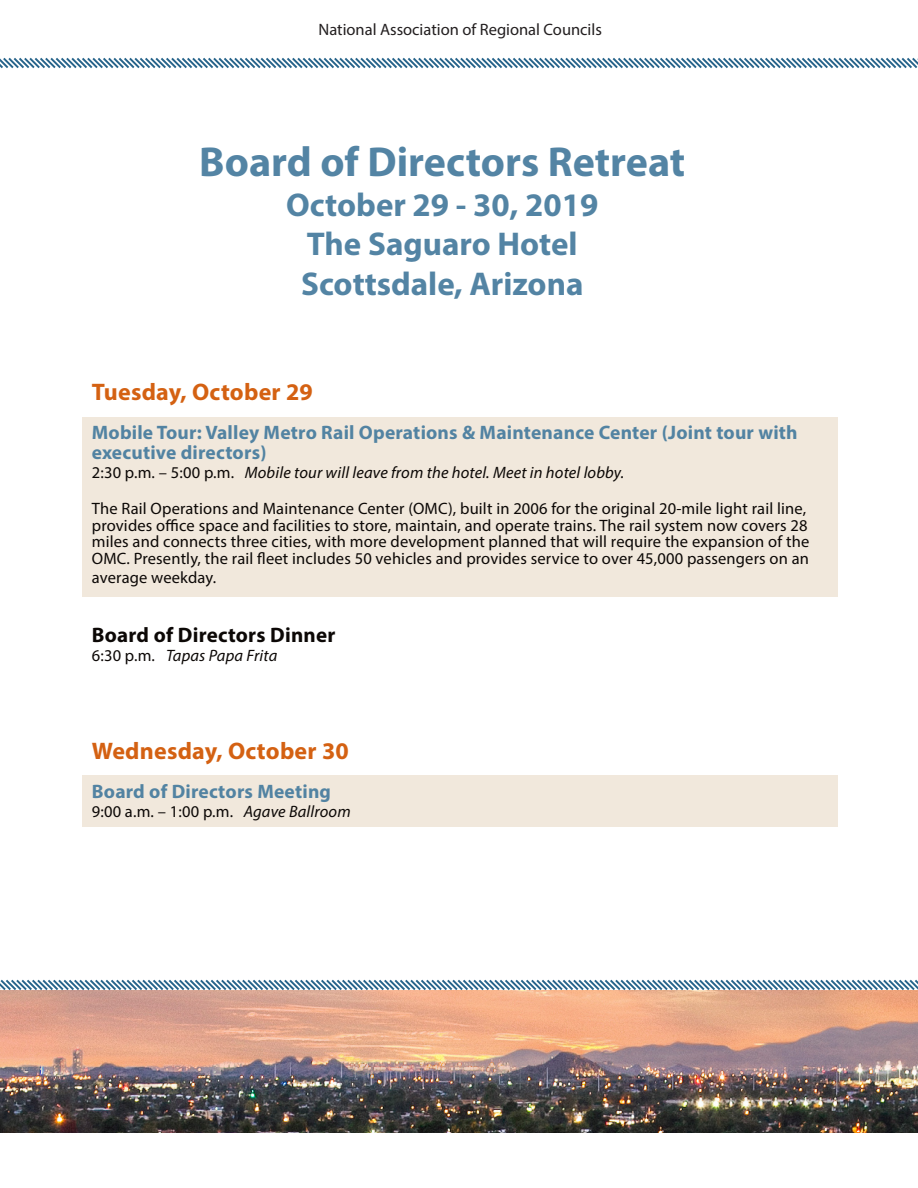
<style>
.page{position:relative;width:918px;height:1188px;background:#fff}
.page>*{position:absolute;margin:0;border:0;box-sizing:border-box;transform-origin:0 0}
.Paragraph_Style_1{font:700 42px "Myriad Pro";color:#5384a4}
.Paragraph_Style_1-2{font:700 33px "Myriad Pro";color:#5384a4}
.t1{font:700 24px "Myriad Pro";letter-spacing:.01em;color:#d46112}
.t2{font:700 21px "Myriad Pro";letter-spacing:.01em;color:#0c0806}
.t3{font:700 19.5px/19.5px "Myriad Pro";letter-spacing:.01em;color:#5283a2}
.t4{font:16.5px/16.5px "Myriad Pro";letter-spacing:.01em;color:#0c0806}
.t5{font:italic 16.5px "Myriad Pro";letter-spacing:.01em;color:#0c0806}
.t6{font:16.5px "Myriad Pro";color:#231f20}
.s1{font-style:normal}
.s2{font-style:italic}
</style>
<div class="page">
<div style="left:82px;top:776px;width:756px;height:51px;background:#f1e8dc"></div>
<div style="left:82px;top:417px;width:756px;height:180px;background:#f1e8dc"></div>
<img style="left:0;top:992px;width:918px;height:140px">
<svg style="left:0;top:979px;width:918px;height:13px"></svg>
<svg style="left:0;top:57px;width:918px;height:12px"></svg>
<p class="t6" style="left:319px;top:19px;width:285px">National Association of Regional Councils</p>
<p class="Paragraph_Style_1" style="left:199px;top:135px;width:488px">Board of Directors Retreat</p>
<p class="Paragraph_Style_1-2" style="left:286px;top:183px;width:314px">October 29 - 30, 2019</p>
<p class="Paragraph_Style_1-2" style="left:307px;top:223px;width:272px">The Saguaro Hotel</p>
<p class="Paragraph_Style_1-2" style="left:301px;top:262px;width:284px">Scottsdale, Arizona</p>
<p class="t1" style="left:92px;top:377px;width:223px">Tuesday, October 29</p>
<p class="t3" style="left:92px;top:422px;width:707px">Mobile Tour: Valley Metro Rail Operations &amp; Maintenance Center (Joint tour with executive directors)</p>
<p class="t5" style="left:92px;top:463px;width:534px"><span class="s1">2:30 p.m. – 5:00 p.m.</span> Mobile tour will leave from the hotel. Meet in hotel lobby.</p>
<p class="t4" style="left:92px;top:500px;width:719px">The Rail Operations and Maintenance Center (OMC), built in 2006 for the original 20-mile light rail line, provides office space and facilities to store, maintain, and operate trains. The rail system now covers 28 miles and connects three cities, with more development planned that will require the expansion of the OMC. Presently, the rail fleet includes 50 vehicles and provides service to over 45,000 passengers on an</p>
<p class="t4" style="left:92px;top:569px;width:126px">average weekday.</p>
<p class="t2" style="left:92px;top:621px;width:245px">Board of Directors Dinner</p>
<p class="t5" style="left:92px;top:646px;width:187px"><span class="s1">6:30 p.m.</span> Tapas Papa Frita</p>
<p class="t1" style="left:92px;top:735px;width:259px">Wednesday, October 30</p>
<p class="t3" style="left:92px;top:781px;width:241px">Board of Directors Meeting</p>
<p class="t4" style="left:92px;top:803px;width:260px">9:00 a.m. – 1:00 p.m. <span class="s2">Agave Ballroom</span></p>
</div>
